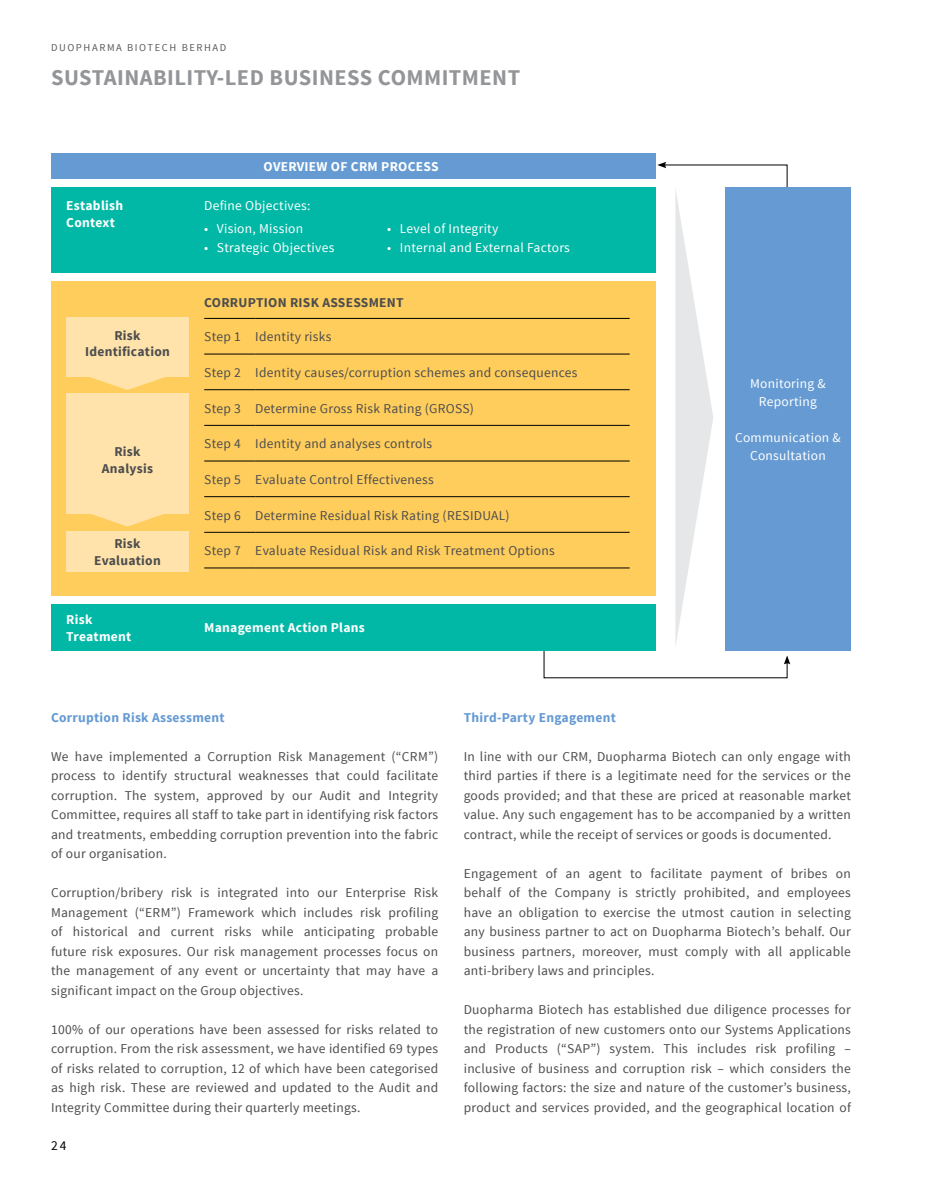
<style>
.page{position:relative;width:936px;height:1191px;background:#fff}
.page>*{position:absolute;margin:0;border:0;box-sizing:border-box;transform-origin:0 0}
.t1{font:700 22.5px "Source Sans Pro";letter-spacing:.02em;color:#939598}
.t2{font:13.5px/19.5px "Source Sans Pro";letter-spacing:.02em;color:#4d4d4f;text-align:justify}
.t3{font:13.5px/18px "Source Sans Pro";letter-spacing:.02em;color:#fff;text-align:center}
.t4{font:700 13.5px/16.5px "Source Sans Pro";letter-spacing:.02em;color:#fff}
.t5{font:700 13.5px/16.5px "Source Sans Pro";letter-spacing:.02em;color:#4d4d4f;text-align:center}
.t6{font:700 13.5px "Source Sans Pro";letter-spacing:.02em;color:#659ad2}
.t7{font:13.5px "Source Sans Pro";color:#000}
.t8{font:10.5px "Source Sans Pro";letter-spacing:.15em;color:#58595b}
</style>
<div class="page">
<div style="left:51px;top:153px;width:604px;height:26px;background:#659ad2"></div>
<div style="left:725px;top:187px;width:125px;height:464px;background:#659ad2"></div>
<div style="left:51px;top:187px;width:604px;height:85px;background:#00b8a5"></div>
<svg style="left:543px;top:162px;width:247px;height:516px"></svg>
<div style="left:51px;top:604px;width:604px;height:47px;background:#00b8a5"></div>
<div style="left:51px;top:281px;width:604px;height:314px;background:#ffcd5b"></div>
<div style="left:66px;top:531px;width:123px;height:40px;background:#ffe3aa"></div>
<div style="left:66px;top:317px;width:123px;height:60px;background:#ffe3aa"></div>
<hr style="left:204px;top:354px;width:51px;height:1px;background:#000">
<hr style="left:255px;top:354px;width:374px;height:1px;background:#000">
<hr style="left:204px;top:389px;width:51px;height:1px;background:#000">
<hr style="left:255px;top:389px;width:374px;height:1px;background:#000">
<hr style="left:204px;top:425px;width:51px;height:1px;background:#000">
<hr style="left:255px;top:425px;width:374px;height:1px;background:#000">
<hr style="left:204px;top:461px;width:51px;height:1px;background:#000">
<hr style="left:255px;top:461px;width:374px;height:1px;background:#000">
<hr style="left:204px;top:496px;width:51px;height:1px;background:#000">
<hr style="left:255px;top:496px;width:374px;height:1px;background:#000">
<hr style="left:204px;top:532px;width:51px;height:1px;background:#000">
<hr style="left:255px;top:532px;width:374px;height:1px;background:#000">
<hr style="left:204px;top:318px;width:51px;height:1px;background:#000">
<hr style="left:255px;top:318px;width:374px;height:1px;background:#000">
<hr style="left:204px;top:567px;width:51px;height:1px;background:#000">
<hr style="left:255px;top:567px;width:374px;height:1px;background:#000">
<svg style="left:90px;top:377px;width:75px;height:13px"></svg>
<div style="left:66px;top:392px;width:123px;height:121px;background:#ffe3aa"></div>
<svg style="left:75px;top:513px;width:104px;height:13px"></svg>
<p class="t8" style="left:51px;top:41px;width:177px">DUOPHARMA BIOTECH BERHAD</p>
<h1 class="t1" style="left:51px;top:63px;width:470px">SUSTAINABILITY-LED BUSINESS COMMITMENT</h1>
<p class="t4" style="left:263px;top:159px;width:176px">OVERVIEW OF CRM PROCESS</p>
<p class="t4" style="left:66px;top:198px;width:58px">Establish<br>Context</p>
<p class="t3" style="left:204px;top:197px;width:108px">Define Objectives:</p>
<p class="t3" style="left:204px;top:220px;width:101px">• Vision, Mission</p>
<p class="t3" style="left:204px;top:239px;width:132px">• Strategic Objectives</p>
<p class="t3" style="left:387px;top:220px;width:113px">• Level of Integrity</p>
<p class="t3" style="left:387px;top:239px;width:184px">• Internal and External Factors</p>
<p class="t5" style="left:85px;top:327px;width:86px">Risk<br>Identification</p>
<p class="t5" style="left:102px;top:444px;width:53px">Risk<br>Analysis</p>
<p class="t5" style="left:94px;top:536px;width:68px">Risk<br>Evaluation</p>
<p class="t5" style="left:204px;top:295px;width:201px">CORRUPTION RISK ASSESSMENT</p>
<p class="t2" style="left:204px;top:327px;width:129px">Step 1 Identity risks</p>
<p class="t2" style="left:204px;top:363px;width:375px">Step 2 Identity causes/corruption schemes and consequences</p>
<p class="t2" style="left:204px;top:398px;width:271px">Step 3 Determine Gross Risk Rating (GROSS)</p>
<p class="t2" style="left:204px;top:434px;width:229px">Step 4 Identity and analyses controls</p>
<p class="t2" style="left:204px;top:470px;width:231px">Step 5 Evaluate Control Effectiveness</p>
<p class="t2" style="left:204px;top:505px;width:307px">Step 6 Determine Residual Risk Rating (RESIDUAL)</p>
<p class="t2" style="left:204px;top:541px;width:352px">Step 7 Evaluate Residual Risk and Risk Treatment Options</p>
<p class="t4" style="left:66px;top:612px;width:67px">Risk<br>Treatment</p>
<p class="t4" style="left:204px;top:620px;width:162px">Management Action Plans</p>
<p class="t3" style="left:750px;top:375px;width:77px">Monitoring &amp;<br>Reporting</p>
<p class="t3" style="left:735px;top:429px;width:107px">Communication &amp;<br>Consultation</p>
<p class="t6" style="left:51px;top:708px;width:175px">Corruption Risk Assessment</p>
<p class="t2" style="left:51px;top:746px;width:388px">We have implemented a Corruption Risk Management (“CRM”) process to identify structural weaknesses that could facilitate corruption. The system, approved by our Audit and Integrity Committee, requires all staff to take part in identifying risk factors and treatments, embedding corruption prevention into the fabric of our organisation.</p>
<p class="t2" style="left:51px;top:883px;width:388px">Corruption/bribery risk is integrated into our Enterprise Risk Management (“ERM”) Framework which includes risk profiling of historical and current risks while anticipating probable future risk exposures. Our risk management processes focus on the management of any event or uncertainty that may have a significant impact on the Group objectives.</p>
<p class="t2" style="left:51px;top:1019px;width:388px">100% of our operations have been assessed for risks related to corruption. From the risk assessment, we have identified 69 types of risks related to corruption, 12 of which have been categorised as high risk. These are reviewed and updated to the Audit and Integrity Committee during their quarterly meetings.</p>
<p class="t7" style="left:51px;top:1137px;width:17px">24</p>
<p class="t6" style="left:463px;top:708px;width:154px">Third-Party Engagement</p>
<p class="t2" style="left:463px;top:746px;width:388px">In line with our CRM, Duopharma Biotech can only engage with third parties if there is a legitimate need for the services or the goods provided; and that these are priced at reasonable market value. Any such engagement has to be accompanied by a written contract, while the receipt of services or goods is documented.</p>
<p class="t2" style="left:463px;top:863px;width:388px">Engagement of an agent to facilitate payment of bribes on behalf of the Company is strictly prohibited, and employees have an obligation to exercise the utmost caution in selecting any business partner to act on Duopharma Biotech’s behalf. Our business partners, moreover, must comply with all applicable anti-bribery laws and principles.</p>
<p class="t2" style="left:463px;top:1000px;width:388px">Duopharma Biotech has established due diligence processes for the registration of new customers onto our Systems Applications and Products (“SAP”) system. This includes risk profiling – inclusive of business and corruption risk – which considers the following factors: the size and nature of the customer’s business, product and services provided, and the geographical location of</p>
</div>
